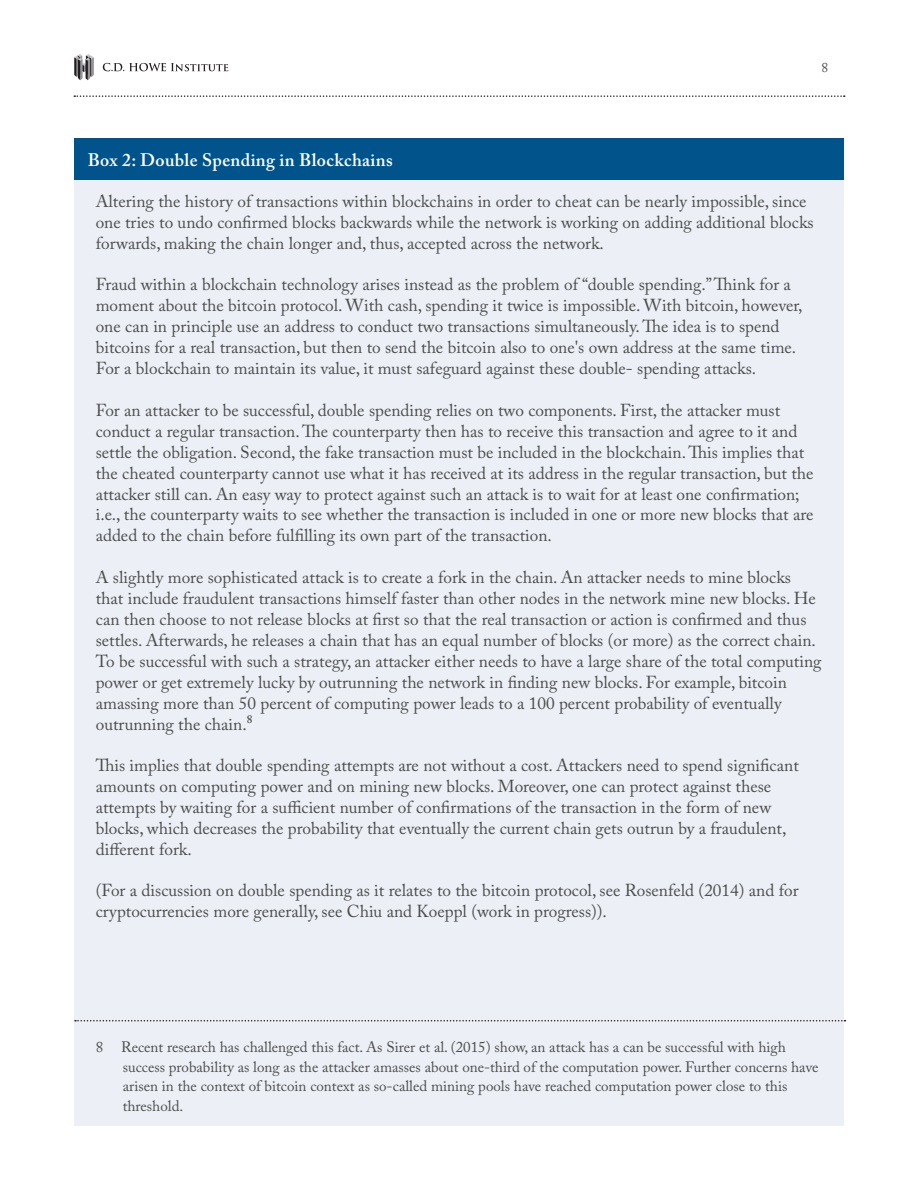
<style>
.page{position:relative;width:918px;height:1188px;background:#fff}
.page>*{position:absolute;margin:0;border:0;box-sizing:border-box;transform-origin:0 0}
.Table_Header{font:600 18px "Adobe Caslon Pro";letter-spacing:.02em;color:#fff}
.Body_Copy{font:17.25px/21px "Adobe Caslon Pro";color:#4b4c4d}
.foot_note_2{font:15px/19.5px "Adobe Caslon Pro";color:#4b4c4d}
.t1{font:13.5px "Adobe Caslon Pro";color:#4b4c4d}
</style>
<div class="page">
<svg style="left:74px;top:95px;width:771px;height:2px"></svg>
<svg style="left:74px;top:54px;width:20px;height:26px"></svg>
<svg style="left:103px;top:63px;width:125px;height:8px"></svg>
<div style="left:74px;top:180px;width:770px;height:945px;background:#ecf0f6"></div>
<div style="left:74px;top:138px;width:770px;height:42px;background:#01548b"></div>
<svg style="left:75px;top:1020px;width:770px;height:2px"></svg>
<p class="t1" style="left:821px;top:59px;width:8px">8</p>
<p class="Table_Header" style="left:88px;top:149px;width:306px">Box 2: Double Spending in Blockchains</p>
<p class="Body_Copy" style="left:96px;top:191px;width:720px">Altering the history of transactions within blockchains in order to cheat can be nearly impossible, since one tries to undo confirmed blocks backwards while the network is working on adding additional blocks forwards, making the chain longer and, thus, accepted across the network.</p>
<p class="Body_Copy" style="left:96px;top:274px;width:708px">Fraud within a blockchain technology arises instead as the problem of “double spending.” Think for a moment about the bitcoin protocol. With cash, spending it twice is impossible. With bitcoin, however, one can in principle use an address to conduct two transactions simultaneously. The idea is to spend bitcoins for a real transaction, but then to send the bitcoin also to one's own address at the same time.<br>For a blockchain to maintain its value, it must safeguard against these double- spending attacks.</p>
<p class="Body_Copy" style="left:96px;top:399px;width:719px">For an attacker to be successful, double spending relies on two components. First, the attacker must conduct a regular transaction. The counterparty then has to receive this transaction and agree to it and settle the obligation. Second, the fake transaction must be included in the blockchain. This implies that the cheated counterparty cannot use what it has received at its address in the regular transaction, but the attacker still can. An easy way to protect against such an attack is to wait for at least one confirmation; i.e., the counterparty waits to see whether the transaction is included in one or more new blocks that are added to the chain before fulfilling its own part of the transaction.</p>
<p class="Body_Copy" style="left:96px;top:566px;width:727px">A slightly more sophisticated attack is to create a fork in the chain. An attacker needs to mine blocks that include fraudulent transactions himself faster than other nodes in the network mine new blocks. He can then choose to not release blocks at first so that the real transaction or action is confirmed and thus settles. Afterwards, he releases a chain that has an equal number of blocks (or more) as the correct chain.<br>To be successful with such a strategy, an attacker either needs to have a large share of the total computing power or get extremely lucky by outrunning the network in finding new blocks. For example, bitcoin amassing more than 50 percent of computing power leads to a 100 percent probability of eventually outrunning the chain.<sup>8</sup></p>
<p class="Body_Copy" style="left:96px;top:755px;width:705px">This implies that double spending attempts are not without a cost. Attackers need to spend significant amounts on computing power and on mining new blocks. Moreover, one can protect against these attempts by waiting for a sufficient number of confirmations of the transaction in the form of new blocks, which decreases the probability that eventually the current chain gets outrun by a fraudulent, different fork.</p>
<p class="Body_Copy" style="left:96px;top:880px;width:704px">(For a discussion on double spending as it relates to the bitcoin protocol, see Rosenfeld (2014) and for cryptocurrencies more generally, see Chiu and Koeppl (work in progress)).</p>
<p class="foot_note_2" style="left:123px;top:1037px;width:697px;text-indent:-27px">8 Recent research has challenged this fact. As Sirer et al. (2015) show, an attack has a can be successful with high success probability as long as the attacker amasses about one-third of the computation power. Further concerns have arisen in the context of bitcoin context as so-called mining pools have reached computation power close to this threshold.</p>
</div>
